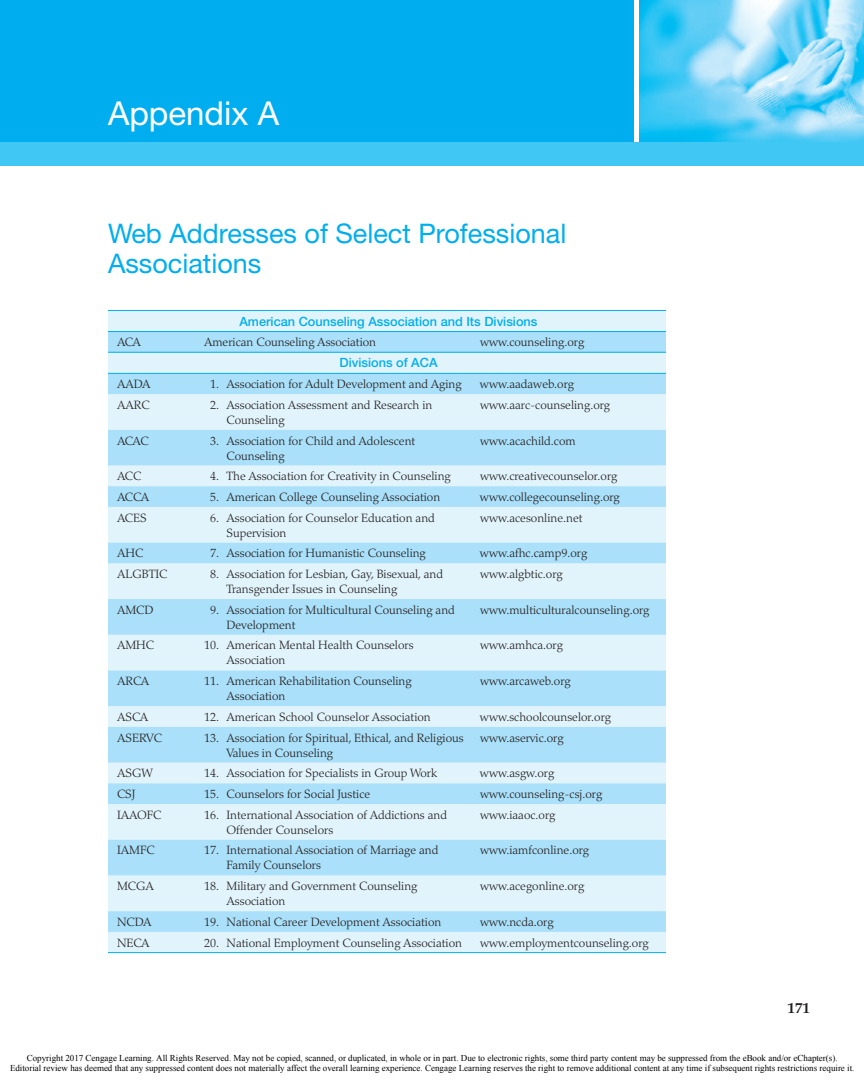
<style>
.page{position:relative;width:864px;height:1080px;background:#fff}
.page>*{position:absolute;margin:0;border:0;box-sizing:border-box;transform-origin:0 0}
.t1{font:33px "Helvetica Neue LT Std";color:#fff}
.t2{font:27px/30px "Helvetica Neue LT Std";color:#00aeef}
.t3{font:700 15px "Palatino LT Std";color:#231f20}
.t4{font:500 12.75px "Helvetica Neue LT Std";color:#00aeef}
.t5{font:300 12px/15px "Palatino LT Std";color:#231f20}
.t6{font:9px/10.8px "Times New Roman";color:#000;text-align:center}
</style>
<div class="page">
<img style="left:639px;top:0;width:225px;height:142px">
<div style="left:0;top:0;width:634px;height:155px;background:#00aeef"></div>
<div style="left:0;top:142px;width:864px;height:24px;background:#40c7f4"></div>
<div style="left:108px;top:311px;width:558px;height:641px;background:#e1f4fc"></div>
<svg style="left:108px;top:332px;width:558px;height:600px;background:#c5e9fa"></svg>
<hr style="left:108px;top:310px;width:90px;height:1px;background:#00aeef">
<hr style="left:198px;top:310px;width:276px;height:1px;background:#00aeef">
<hr style="left:474px;top:310px;width:192px;height:1px;background:#00aeef">
<hr style="left:108px;top:331px;width:90px;height:1px;background:#00aeef">
<hr style="left:198px;top:331px;width:276px;height:1px;background:#00aeef">
<hr style="left:474px;top:331px;width:192px;height:1px;background:#00aeef">
<hr style="left:108px;top:352px;width:90px;height:1px;background:#00aeef">
<hr style="left:198px;top:352px;width:276px;height:1px;background:#00aeef">
<hr style="left:474px;top:352px;width:192px;height:1px;background:#00aeef">
<hr style="left:108px;top:373px;width:90px;height:1px;background:#00aeef">
<hr style="left:198px;top:373px;width:276px;height:1px;background:#00aeef">
<hr style="left:474px;top:373px;width:192px;height:1px;background:#00aeef">
<hr style="left:108px;top:952px;width:90px;height:1px;background:#00aeef">
<hr style="left:198px;top:952px;width:276px;height:1px;background:#00aeef">
<hr style="left:474px;top:952px;width:192px;height:1px;background:#00aeef">
<p class="t1" style="left:108px;top:93px;width:173px">Appendix A</p>
<p class="t2" style="left:108px;top:218px;width:460px">Web Addresses of Select Professional<br>Associations</p>
<p class="t4" style="left:239px;top:313px;width:300px">American Counseling Association and Its Divisions</p>
<p class="t5" style="left:117px;top:335px;width:26px">ACA</p>
<p class="t5" style="left:204px;top:335px;width:174px">American Counseling Association</p>
<p class="t5" style="left:480px;top:335px;width:106px">www.counseling.org</p>
<p class="t4" style="left:339px;top:355px;width:100px">Divisions of ACA</p>
<p class="t5" style="left:117px;top:377px;width:35px">AADA</p>
<p class="t5" style="left:210px;top:377px;width:253px">1. Association for Adult Development and Aging</p>
<p class="t5" style="left:480px;top:377px;width:95px">www.aadaweb.org</p>
<p class="t5" style="left:117px;top:397px;width:34px">AARC</p>
<p class="t5" style="left:226px;top:397px;width:208px;text-indent:-16px">2. Association Assessment and Research in<br>Counseling</p>
<p class="t5" style="left:480px;top:397px;width:132px">www.aarc-counseling.org</p>
<p class="t5" style="left:117px;top:433px;width:33px">ACAC</p>
<p class="t5" style="left:226px;top:433px;width:190px;text-indent:-16px">3. Association for Child and Adolescent<br>Counseling</p>
<p class="t5" style="left:480px;top:433px;width:97px">www.acachild.com</p>
<p class="t5" style="left:117px;top:469px;width:26px">ACC</p>
<p class="t5" style="left:210px;top:469px;width:242px">4. The Association for Creativity in Counseling</p>
<p class="t5" style="left:480px;top:469px;width:139px">www.creativecounselor.org</p>
<p class="t5" style="left:117px;top:490px;width:34px">ACCA</p>
<p class="t5" style="left:210px;top:490px;width:232px">5. American College Counseling Association</p>
<p class="t5" style="left:480px;top:490px;width:141px">www.collegecounseling.org</p>
<p class="t5" style="left:117px;top:510px;width:31px">ACES</p>
<p class="t5" style="left:226px;top:510px;width:210px;text-indent:-16px">6. Association for Counselor Education and<br>Supervision</p>
<p class="t5" style="left:480px;top:510px;width:104px">www.acesonline.net</p>
<p class="t5" style="left:117px;top:546px;width:28px">AHC</p>
<p class="t5" style="left:210px;top:546px;width:217px">7. Association for Humanistic Counseling</p>
<p class="t5" style="left:480px;top:546px;width:109px">www.afhc.camp9.org</p>
<p class="t5" style="left:117px;top:567px;width:52px">ALGBTIC</p>
<p class="t5" style="left:226px;top:567px;width:218px;text-indent:-16px">8. Association for Lesbian, Gay, Bisexual, and<br>Transgender Issues in Counseling</p>
<p class="t5" style="left:480px;top:567px;width:84px">www.algbtic.org</p>
<p class="t5" style="left:117px;top:602px;width:38px">AMCD</p>
<p class="t5" style="left:226px;top:602px;width:230px;text-indent:-16px">9. Association for Multicultural Counseling and<br>Development</p>
<p class="t5" style="left:480px;top:602px;width:171px">www.multiculturalcounseling.org</p>
<p class="t5" style="left:117px;top:638px;width:39px">AMHC</p>
<p class="t5" style="left:226px;top:638px;width:189px;text-indent:-22px">10. American Mental Health Counselors<br>Association</p>
<p class="t5" style="left:480px;top:638px;width:84px">www.amhca.org</p>
<p class="t5" style="left:117px;top:674px;width:34px">ARCA</p>
<p class="t5" style="left:226px;top:674px;width:187px;text-indent:-22px">11. American Rehabilitation Counseling<br>Association</p>
<p class="t5" style="left:480px;top:674px;width:92px">www.arcaweb.org</p>
<p class="t5" style="left:117px;top:710px;width:33px">ASCA</p>
<p class="t5" style="left:204px;top:710px;width:228px">12. American School Counselor Association</p>
<p class="t5" style="left:480px;top:710px;width:133px">www.schoolcounselor.org</p>
<p class="t5" style="left:117px;top:730px;width:47px">ASERVC</p>
<p class="t5" style="left:226px;top:730px;width:239px;text-indent:-22px">13. Association for Spiritual, Ethical, and Religious<br>Values in Counseling</p>
<p class="t5" style="left:480px;top:730px;width:85px">www.aservic.org</p>
<p class="t5" style="left:117px;top:766px;width:38px">ASGW</p>
<p class="t5" style="left:204px;top:766px;width:235px">14. Association for Specialists in Group Work</p>
<p class="t5" style="left:480px;top:766px;width:76px">www.asgw.org</p>
<p class="t5" style="left:117px;top:787px;width:20px">CSJ</p>
<p class="t5" style="left:204px;top:787px;width:168px">15. Counselors for Social Justice</p>
<p class="t5" style="left:480px;top:787px;width:124px">www.counseling-csj.org</p>
<p class="t5" style="left:117px;top:807px;width:46px">IAAOFC</p>
<p class="t5" style="left:226px;top:807px;width:222px;text-indent:-22px">16. International Association of Addictions and<br>Offender Counselors</p>
<p class="t5" style="left:480px;top:807px;width:77px">www.iaaoc.org</p>
<p class="t5" style="left:117px;top:843px;width:39px">IAMFC</p>
<p class="t5" style="left:226px;top:843px;width:213px;text-indent:-22px">17. International Association of Marriage and<br>Family Counselors</p>
<p class="t5" style="left:480px;top:843px;width:111px">www.iamfconline.org</p>
<p class="t5" style="left:117px;top:879px;width:38px">MCGA</p>
<p class="t5" style="left:226px;top:879px;width:193px;text-indent:-22px">18. Military and Government Counseling<br>Association</p>
<p class="t5" style="left:480px;top:879px;width:106px">www.acegonline.org</p>
<p class="t5" style="left:117px;top:915px;width:36px">NCDA</p>
<p class="t5" style="left:204px;top:915px;width:239px">19. National Career Development Association</p>
<p class="t5" style="left:480px;top:915px;width:75px">www.ncda.org</p>
<p class="t5" style="left:117px;top:935px;width:34px">NECA</p>
<p class="t5" style="left:204px;top:935px;width:260px">20. National Employment Counseling Association</p>
<p class="t5" style="left:480px;top:935px;width:170px">www.employmentcounseling.org</p>
<p class="t3" style="left:788px;top:999px;width:24px">171</p>
<p class="t6" style="left:10px;top:1053px;width:846px">Copyright 2017 Cengage Learning. All Rights Reserved. May not be copied, scanned, or duplicated, in whole or in part. Due to electronic rights, some third party content may be suppressed from the eBook and/or eChapter(s).<br>Editorial review has deemed that any suppressed content does not materially affect the overall learning experience. Cengage Learning reserves the right to remove additional content at any time if subsequent rights restrictions require it.</p>
</div>
